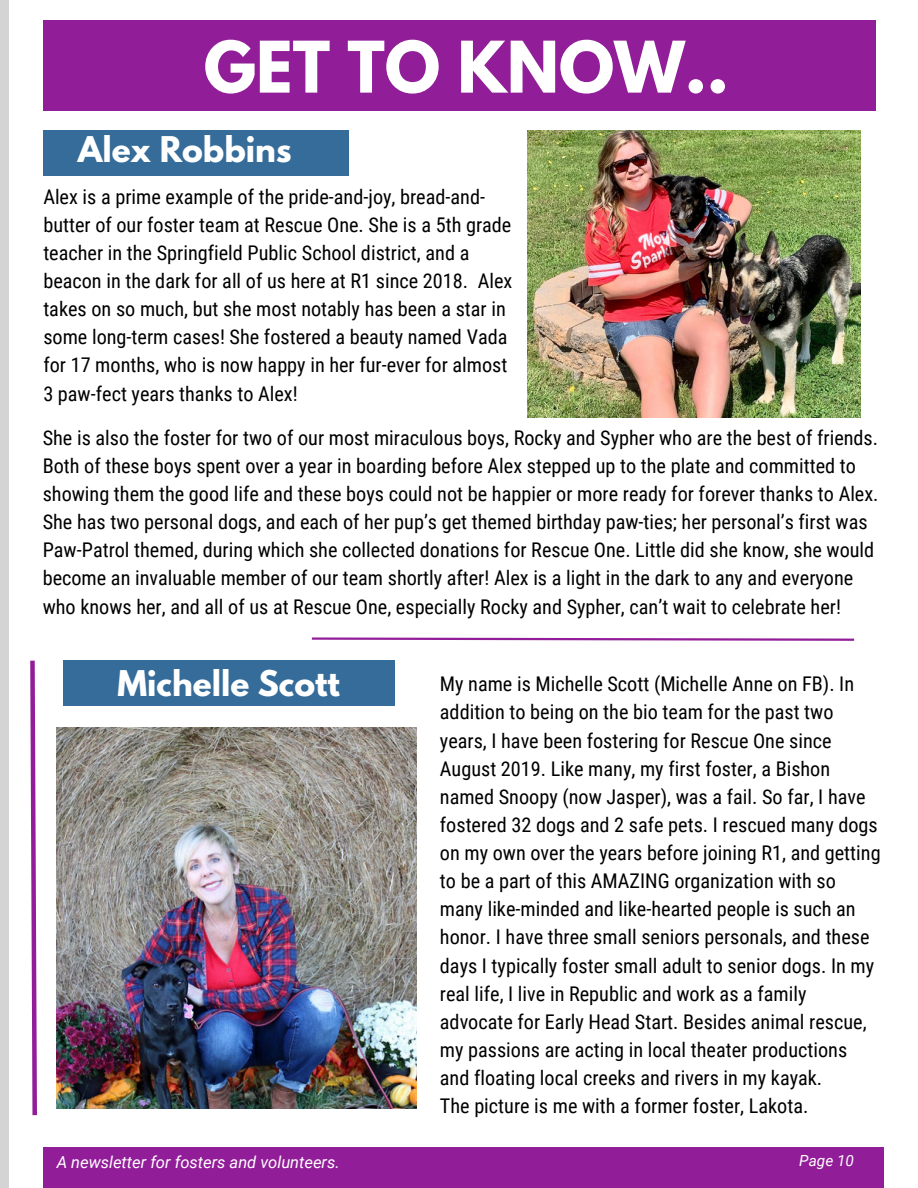
<style>
.page{position:relative;width:918px;height:1188px;background:#fff}
.page>*{position:absolute;margin:0;border:0;box-sizing:border-box;transform-origin:0 0}
.t1{font:700 63px "League Spartan";color:#fff}
.t2{font:700 31.35px "League Spartan";color:#fff}
.t3{font:20.25px/28.2px "Roboto Condensed";color:#000}
.t4{font:italic 16.5px "Roboto";color:#fff}
.t5{font:italic 15.3px "Roboto";color:#fff}
</style>
<div class="page">
<div style="left:43px;top:131px;width:305px;height:45px;background:#356c9a"></div>
<img style="left:527px;top:131px;width:333px;height:287px">
<div style="left:64px;top:661px;width:331px;height:45px;background:#356c9a"></div>
<div style="left:43px;top:1147px;width:841px;height:41px;background:#921d99"></div>
<img style="left:57px;top:727px;width:360px;height:382px">
<svg style="left:30px;top:660px;width:7px;height:456px"></svg>
<svg style="left:311px;top:637px;width:544px;height:4px"></svg>
<div style="left:43px;top:20px;width:832px;height:90px;background:#921d99"></div>
<div style="left:0;top:0;width:9px;height:1188px;background:#d4d4d4"></div>
<p class="t1" style="left:204px;top:36px;width:526px">GET TO KNOW..</p>
<p class="t2" style="left:78px;top:134px;width:215px">Alex Robbins</p>
<p class="t3" style="left:43px;top:183px;width:471px">Alex is a prime example of the pride-and-joy, bread-and&shy;butter of our foster team at Rescue One. She is a 5th grade teacher in the Springfield Public School district, and a beacon in the dark for all of us here at R1 since 2018. Alex takes on so much, but she most notably has been a star in some long-term cases! She fostered a beauty named Vada for 17 months, who is now happy in her fur-ever for almost 3 paw-fect years thanks to Alex!</p>
<p class="t3" style="left:43px;top:424px;width:837px">She is also the foster for two of our most miraculous boys, Rocky and Sypher who are the best of friends.<br>Both of these boys spent over a year in boarding before Alex stepped up to the plate and committed to showing them the good life and these boys could not be happier or more ready for forever thanks to Alex.<br>She has two personal dogs, and each of her pup’s get themed birthday paw-ties; her personal’s first was Paw-Patrol themed, during which she collected donations for Rescue One. Little did she know, she would become an invaluable member of our team shortly after! Alex is a light in the dark to any and everyone who knows her, and all of us at Rescue One, especially Rocky and Sypher, can’t wait to celebrate her!</p>
<p class="t2" style="left:117px;top:667px;width:224px">Michelle Scott</p>
<p class="t3" style="left:440px;top:670px;width:442px">My name is Michelle Scott (Michelle Anne on FB). In addition to being on the bio team for the past two years, I have been fostering for Rescue One since August 2019. Like many, my first foster, a Bishon named Snoopy (now Jasper), was a fail. So far, I have fostered 32 dogs and 2 safe pets. I rescued many dogs on my own over the years before joining R1, and getting to be a part of this AMAZING organization with so many like-minded and like-hearted people is such an honor. I have three small seniors personals, and these days I typically foster small adult to senior dogs. In my real life, I live in Republic and work as a family advocate for Early Head Start. Besides animal rescue, my passions are acting in local theater productions and floating local creeks and rivers in my kayak.</p>
<p class="t3" style="left:440px;top:1092px;width:370px">The picture is me with a former foster, Lakota.</p>
<p class="t4" style="left:57px;top:1153px;width:285px">A newsletter for fosters and volunteers.</p>
<p class="t5" style="left:799px;top:1152px;width:56px">Page 10</p>
</div>
